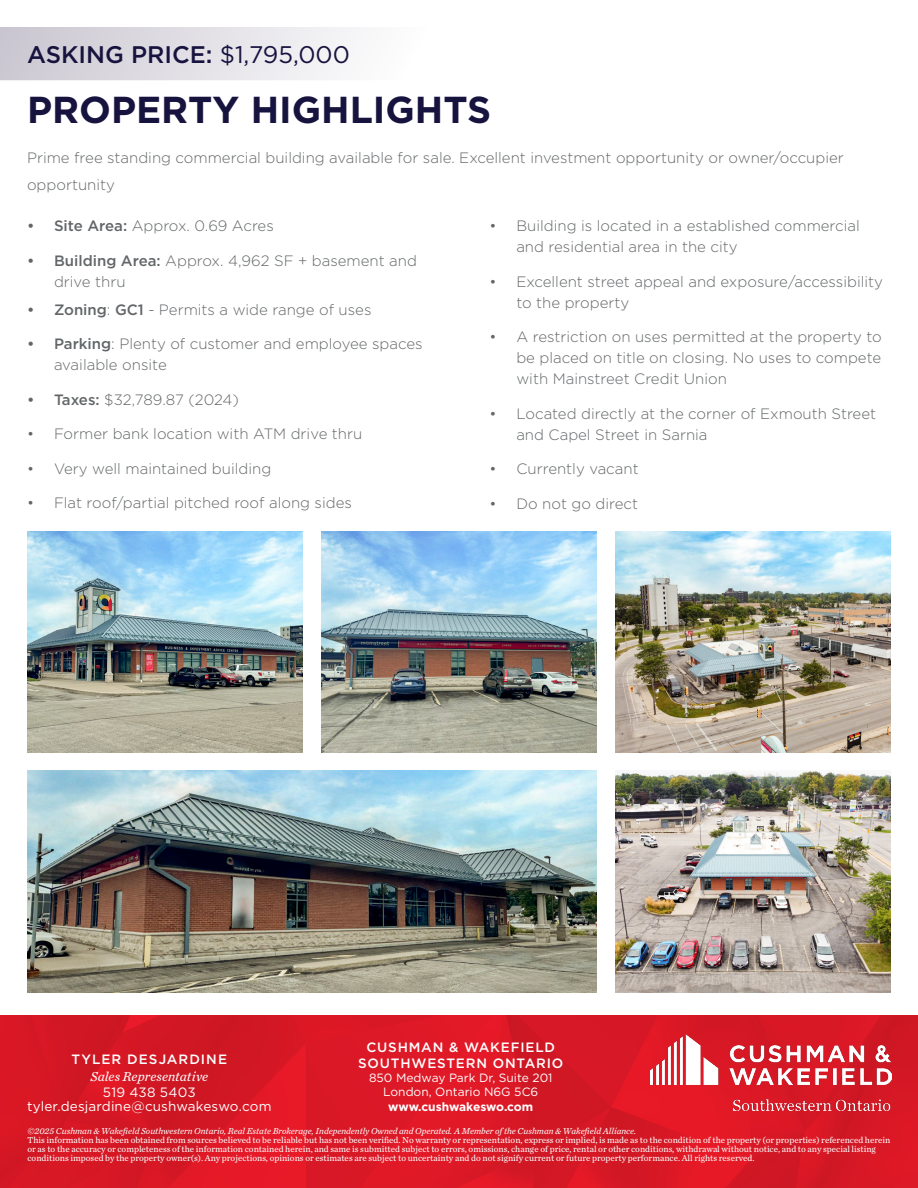
<style>
.page{position:relative;width:918px;height:1188px;background:#fff}
.page>*{position:absolute;margin:0;border:0;box-sizing:border-box;transform-origin:0 0}
.t1{font:700 37.5px "Gotham";color:#17133f}
.t2{font:500 24px "Gotham";color:#17133f}
.Bullets{font:300 15px/21px "Gotham";color:#636668}
.t3{font:13.5px/14.1px "Gotham";letter-spacing:.01em;color:#fff;text-align:center}
.t4{font:500 13.5px/16.2px "Gotham";letter-spacing:.06em;color:#fff;text-align:center}
.t5{font:italic 13.5px "Chronicle Text G2";letter-spacing:.005em;color:#fff}
.t6{font:500 13.5px "Gotham";letter-spacing:.08em;color:#fff}
.t7{font:12px/14.1px "Gotham";color:#fff;text-align:center}
.t8{font:700 12px "Gotham";letter-spacing:-.01em;color:#fff}
.t9{font:9px/9px "Chronicle Text G2";color:#fff}
.t10{font:italic 9px "Chronicle Text G2";color:#fff}
.s1{font-weight:400}
.s2{font-weight:500}
</style>
<div class="page">
<img style="left:0;top:1015px;width:918px;height:173px">
<img style="left:650px;top:1034px;width:241px;height:77px">
<svg style="left:0;top:27px;width:357px;height:53px"></svg>
<img style="left:27px;top:531px;width:276px;height:222px">
<img style="left:321px;top:531px;width:276px;height:222px">
<img style="left:615px;top:531px;width:276px;height:222px">
<img style="left:27px;top:771px;width:570px;height:221px">
<img style="left:615px;top:771px;width:276px;height:221px">
<p class="t2" style="left:27px;top:39px;width:324px">ASKING PRICE: <span class="s1">$1,795,000</span></p>
<p class="t1" style="left:27px;top:85px;width:466px">PROPERTY HIGHLIGHTS</p>
<p class="Bullets" style="left:27px;top:144px;width:818px;line-height:27px">Prime free standing commercial building available for sale. Excellent investment opportunity or owner/occupier opportunity</p>
<p class="Bullets" style="left:27px;top:215px;width:248px"><span class="s2">• Site Area:</span> Approx. 0.69 Acres</p>
<p class="Bullets" style="left:54px;top:250px;width:364px;text-indent:-27px"><span class="s2">• Building Area:</span> Approx. 4,962 SF + basement and drive thru</p>
<p class="Bullets" style="left:27px;top:298px;width:346px"><span class="s2">• Zoning</span>: <span class="s2">GC1</span> - Permits a wide range of uses</p>
<p class="Bullets" style="left:54px;top:333px;width:370px;text-indent:-27px"><span class="s2">• Parking</span>: Plenty of customer and employee spaces available onsite</p>
<p class="Bullets" style="left:27px;top:388px;width:214px"><span class="s2">• Taxes:</span> $32,789.87 (2024)</p>
<p class="Bullets" style="left:27px;top:423px;width:337px">• Former bank location with ATM drive thru</p>
<p class="Bullets" style="left:27px;top:457px;width:246px">• Very well maintained building</p>
<p class="Bullets" style="left:27px;top:492px;width:326px">• Flat roof/partial pitched roof along sides</p>
<p class="Bullets" style="left:516px;top:215px;width:345px;text-indent:-27px">• Building is located in a established commercial and residential area in the city</p>
<p class="Bullets" style="left:516px;top:271px;width:368px;text-indent:-27px">• Excellent street appeal and exposure/accessibility to the property</p>
<p class="Bullets" style="left:516px;top:326px;width:367px;text-align:justify;text-indent:-27px">• A restriction on uses permitted at the property to be placed on title on closing. No uses to compete with Mainstreet Credit Union</p>
<p class="Bullets" style="left:516px;top:403px;width:361px;text-indent:-27px">• Located directly at the corner of Exmouth Street and Capel Street in Sarnia</p>
<p class="Bullets" style="left:489px;top:458px;width:151px">• Currently vacant</p>
<p class="Bullets" style="left:489px;top:493px;width:150px">• Do not go direct</p>
<p class="t4" style="left:358px;top:1039px;width:207px">CUSHMAN &amp; WAKEFIELD<br>SOUTHWESTERN ONTARIO</p>
<p class="t7" style="left:369px;top:1071px;width:185px">850 Medway Park Dr, Suite 201<br>London, Ontario N6G 5C6</p>
<p class="t8" style="left:388px;top:1098px;width:146px">www.cushwakeswo.com</p>
<p class="t6" style="left:71px;top:1050px;width:157px">TYLER DESJARDINE</p>
<p class="t5" style="left:90px;top:1066px;width:119px">Sales Representative</p>
<p class="t3" style="left:27px;top:1085px;width:246px">519 438 5403 tyler.desjardine@cushwakeswo.com</p>
<p class="t10" style="left:28px;top:1124px;width:610px">©2025 Cushman &amp; Wakefield Southwestern Ontario, Real Estate Brokerage, Independently Owned and Operated. A Member of the Cushman &amp; Wakefield Alliance.</p>
<p class="t9" style="left:28px;top:1135px;width:864px">This information has been obtained from sources believed to be reliable but has not been verified. No warranty or representation, express or implied, is made as to the condition of the property (or properties) referenced herein or as to the accuracy or completeness of the information contained herein, and same is submitted subject to errors, omissions, change of price, rental or other conditions, withdrawal without notice, and to any special listing conditions imposed by the property owner(s). Any projections, opinions or estimates are subject to uncertainty and do not signify current or future property performance. All rights reserved.</p>
</div>
